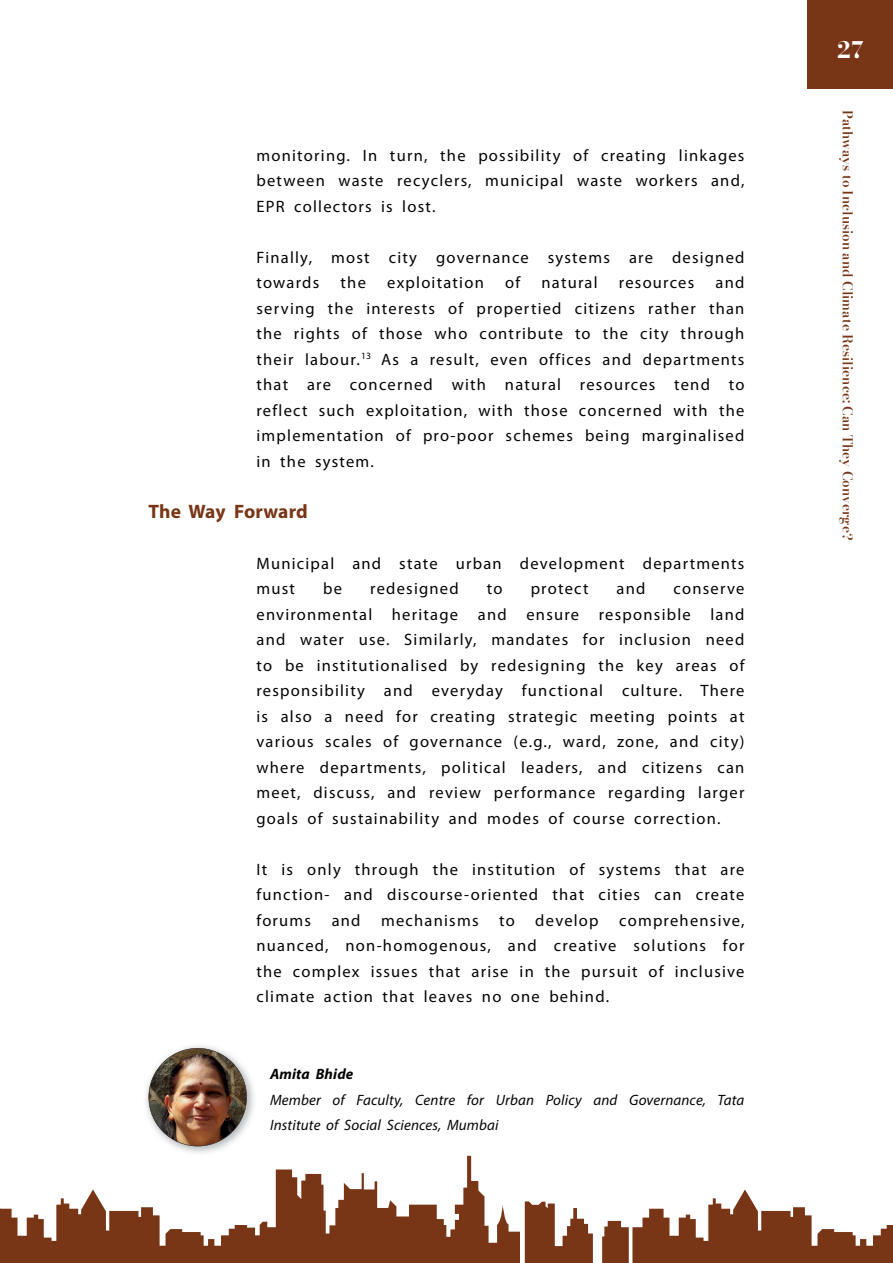
<style>
.page{position:relative;width:893px;height:1263px;background:#fff}
.page>*{position:absolute;margin:0;border:0;box-sizing:border-box;transform-origin:0 0}
.t1{font:700 22.5px "Bodoni Moda 18 pt";color:#fff}
.t2{font:700 19.5px "Myriad Pro";letter-spacing:.005em;color:#793617}
.t3{font:16.5px/25.5px "Myriad Pro";letter-spacing:.075em;color:#040503;text-align:justify}
.t4{font:italic 15px/25.5px "Myriad Pro";letter-spacing:.01em;color:#040503}
.t5{font:italic 700 15px "Myriad Pro";letter-spacing:.01em;color:#040503}
.t6{font:600 13.5px "Bodoni Moda 18 pt";color:#793617}
</style>
<div class="page">
<svg style="left:1px;top:1156px;width:892px;height:107px"></svg>
<svg style="left:0;top:1208px;width:1px;height:55px"></svg>
<div style="left:808px;top:0;width:85px;height:88px;background:#793617"></div>
<img style="left:146px;top:1046px;width:108px;height:107px">
<img style="left:148px;top:1048px;width:99px;height:98px">
<p class="t3" style="left:256px;top:142px;width:489px">monitoring. In turn, the possibility of creating linkages between waste recyclers, municipal waste workers and, EPR collectors is lost.</p>
<p class="t3" style="left:256px;top:244px;width:489px">Finally, most city governance systems are designed towards</p>
<p class="t3" style="left:341px;top:270px;width:27px">the</p>
<p class="t3" style="left:387px;top:270px;width:98px">exploitation</p>
<p class="t3" style="left:505px;top:270px;width:17px">of</p>
<p class="t3" style="left:541px;top:270px;width:58px">natural</p>
<p class="t3" style="left:619px;top:270px;width:77px">resources</p>
<p class="t3" style="left:256px;top:270px;width:489px;text-indent:459px">and serving the interests of propertied citizens rather than the rights of those who contribute to the city through their labour.<sup>13</sup> As a result, even offices and departments that are concerned with natural resources tend to reflect such exploitation, with those concerned with the implementation of pro-poor schemes being marginalised in the system.</p>
<p class="t2" style="left:148px;top:499px;width:161px">The Way Forward</p>
<p class="t3" style="left:256px;top:550px;width:489px">Municipal and state urban development departments must</p>
<p class="t3" style="left:323px;top:576px;width:20px">be</p>
<p class="t3" style="left:370px;top:576px;width:90px">redesigned</p>
<p class="t3" style="left:487px;top:576px;width:17px">to</p>
<p class="t3" style="left:531px;top:576px;width:59px">protect</p>
<p class="t3" style="left:617px;top:576px;width:30px">and</p>
<p class="t3" style="left:256px;top:576px;width:489px;text-indent:417px">conserve environmental heritage and ensure responsible land and water use. Similarly, mandates for inclusion need to be institutionalised by redesigning the key areas of responsibility and everyday functional culture. There is also a need for creating strategic meeting points at various scales of governance (e.g., ward, zone, and city) where departments, political leaders, and citizens can meet, discuss, and review performance regarding larger goals of sustainability and modes of course correction.</p>
<p class="t3" style="left:256px;top:856px;width:489px">It is only through the institution of systems that are function- and discourse-oriented that cities can create forums and mechanisms to develop comprehensive, nuanced, non-homogenous, and creative solutions for the complex issues that arise in the pursuit of inclusive climate action that leaves no one behind.</p>
<p class="t5" style="left:270px;top:1064px;width:85px">Amita Bhide</p>
<p class="t4" style="left:270px;top:1086px;width:476px">Member of Faculty, Centre for Urban Policy and Governance, Tata<br>Institute of Social Sciences, Mumbai</p>
<h1 class="t1" style="left:837px;top:35px;width:28px">27</h1>
<p class="t6" style="left:857px;top:110px;width:432px;rotate:90deg">Pathways to Inclusion and Climate Resilience: Can They Converge?</p>
</div>
